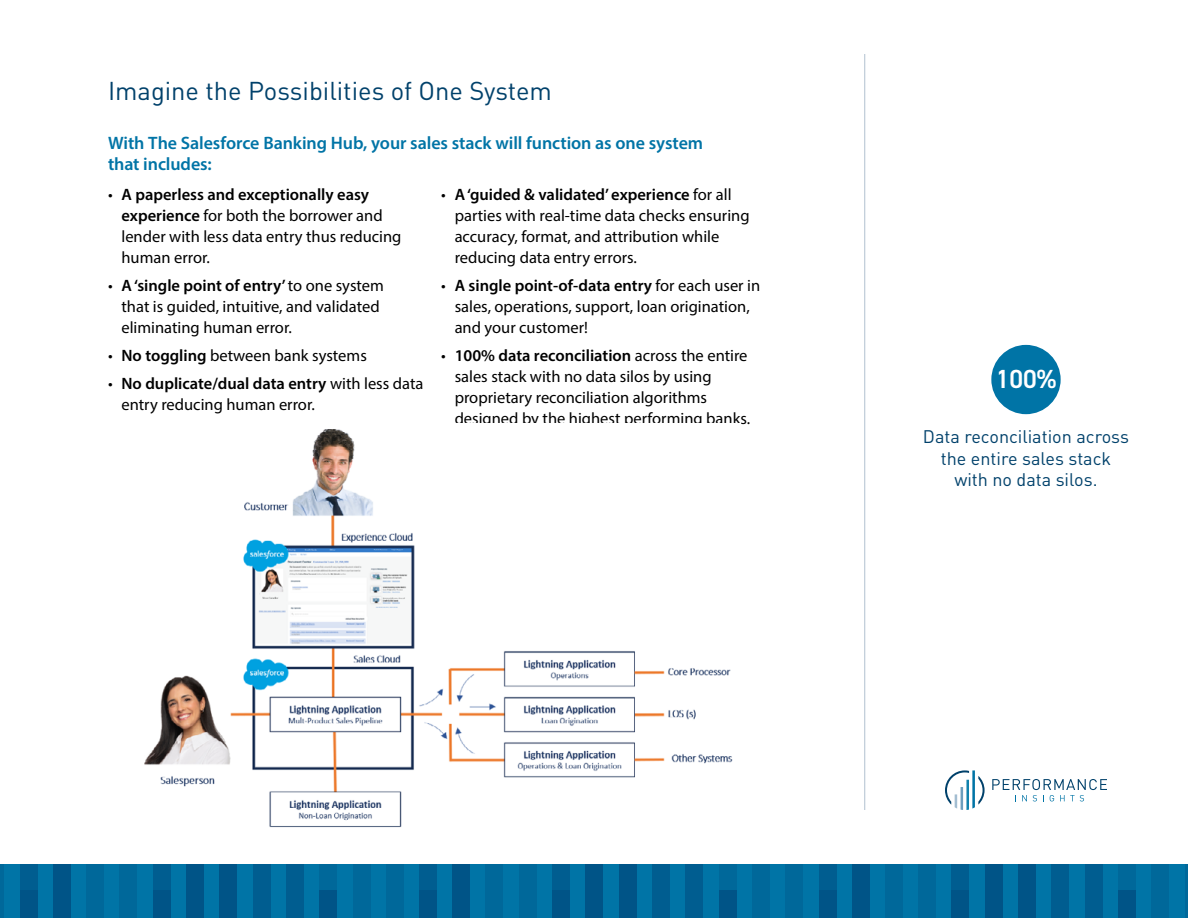
<style>
.page{position:relative;width:1188px;height:918px;background:#fff}
.page>*{position:absolute;margin:0;border:0;box-sizing:border-box;transform-origin:0 0}
.t1{font:600 26.25px "DIN2014";color:#fff}
.t2{font:25.5px "DIN Pro";color:#00416b}
.t3{font:600 18px/21px "Myriad Pro";letter-spacing:-.005em;color:#0074a6}
.t4{font:18px/21.6px "DIN Pro";color:#00416b;text-align:center}
.t5{font:16.5px/21px "Myriad Pro";color:#000}
.s1{font-weight:600}
</style>
<div class="page">
<svg style="left:0;top:864px;width:1188px;height:54px;background:#00679a"></svg>
<svg style="left:992px;top:779px;width:115px;height:22px"></svg>
<svg style="left:945px;top:770px;width:40px;height:40px"></svg>
<hr style="left:864px;top:54px;width:1px;height:756px;background:#b1c1d0">
<div style="left:991px;top:345px;width:70px;height:69px;background:#0074a6;border-radius:50%"></div>
<img style="left:144px;top:429px;width:589px;height:399px">
<h2 class="t2" style="left:108px;top:71px;width:446px">Imagine the Possibilities of One System</h2>
<p class="t3" style="left:108px;top:132px;width:597px">With The Salesforce Banking Hub, your sales stack will function as one system that includes:</p>
<p class="t5" style="left:121px;top:184px;width:281px;text-indent:-13px">• <span class="s1">A paperless and exceptionally easy experience</span> for both the borrower and lender with less data entry thus reducing human error.</p>
<p class="t5" style="left:121px;top:275px;width:264px;text-indent:-13px">• <span class="s1">A ‘single point of entry’</span> to one system that is guided, intuitive, and validated eliminating human error.</p>
<p class="t5" style="left:108px;top:345px;width:260px">• <span class="s1">No toggling</span> between bank systems</p>
<p class="t5" style="left:121px;top:372px;width:303px;text-indent:-13px">• <span class="s1">No duplicate/dual data entry</span> with less data entry reducing human error.</p>
<p class="t5" style="left:455px;top:184px;width:296px;text-indent:-13px">• <span class="s1">A ‘guided &amp; validated’ experience</span> for all parties with real-time data checks ensuring accuracy, format, and attribution while reducing data entry errors.</p>
<p class="t5" style="left:455px;top:275px;width:307px;text-indent:-13px">• <span class="s1">A single point-of-data entry</span> for each user in sales, operations, support, loan origination, and your customer!</p>
<p class="t5" style="left:455px;top:345px;width:297px;text-indent:-13px">• <span class="s1">100% data reconciliation</span> across the entire sales stack with no data silos by using proprietary reconciliation algorithms designed by the highest performing banks.</p>
<h1 class="t1" style="left:996px;top:361px;width:62px">100%</h1>
<p class="t4" style="left:923px;top:424px;width:208px">Data reconciliation across the entire sales stack with no data silos.</p>
</div>
